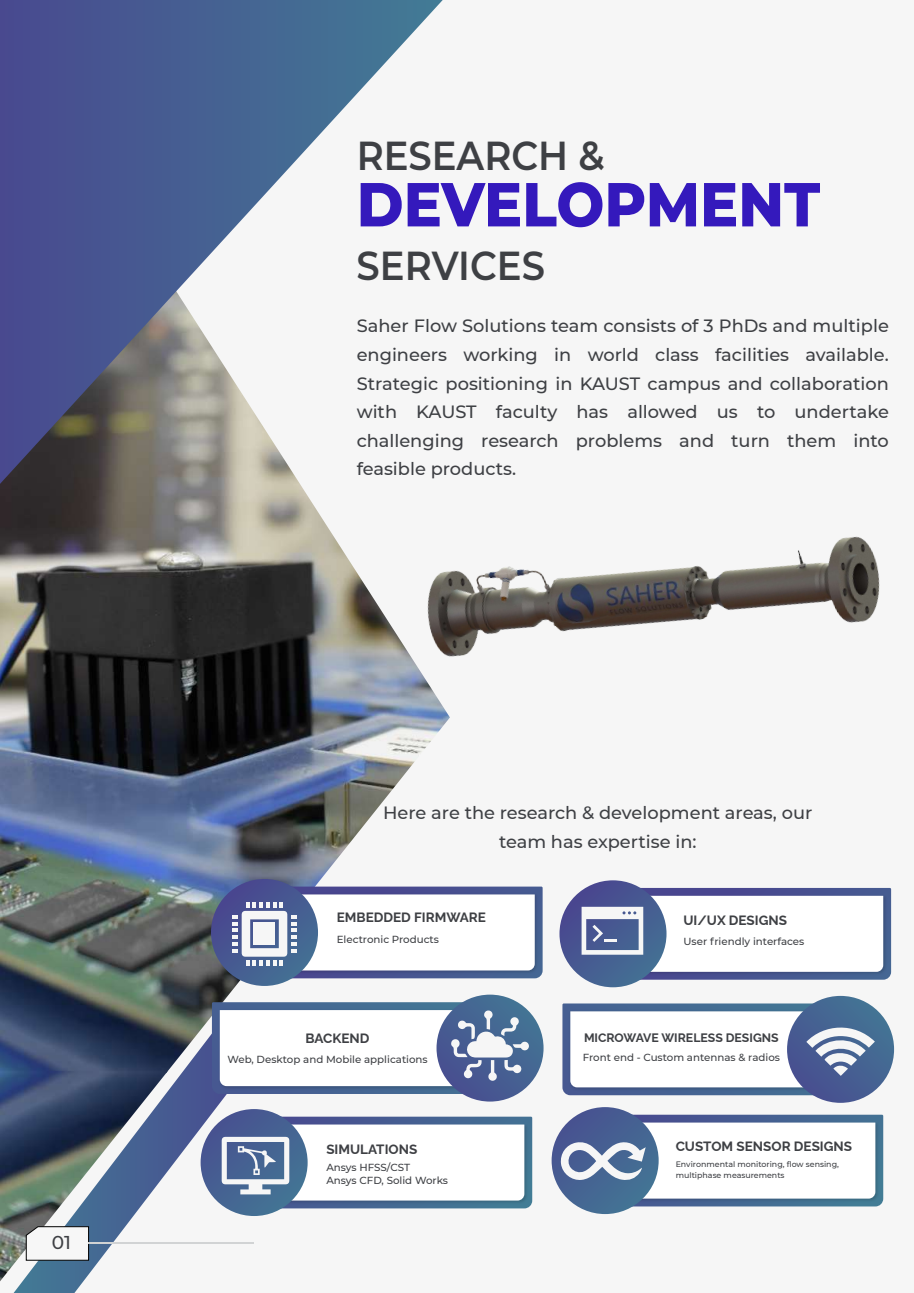
<style>
.page{position:relative;width:914px;height:1293px;background:#fff}
.page>*{position:absolute;margin:0;border:0;box-sizing:border-box;transform-origin:0 0}
.t1{font:800 61.98px "Montserrat";color:#3419bc;scale:.92 1}
.t2{font:600 40.33px "Montserrat";color:#3e4044;scale:.92 1}
.t3{font:500 18.57px "Montserrat";color:#3e4044}
.t4{font:500 17.77px/28.6px "Montserrat";color:#3e4044;text-align:justify}
.t5{font:100 13.47px "Raleway";color:#3e4044}
.t6{font:100 12.25px "Raleway";color:#3e4044}
.t7{font:500 10.25px/13.2px "Montserrat";color:#3e4044}
.t8{font:500 7.9px/10.9px "Montserrat";color:#3e4044}
</style>
<div class="page">
<div style="left:0;top:0;width:913px;height:1293px;background:#f6f6f6"></div>
<svg style="left:14px;top:1073px;width:240px;height:220px"></svg>
<img style="left:0;top:484px;width:450px;height:589px">
<img style="left:0;top:1071px;width:168px;height:210px">
<svg style="left:0;top:0;width:442px;height:484px"></svg>
<svg style="left:26px;top:1226px;width:63px;height:35px"></svg>
<hr style="left:88px;top:1243px;width:166px;height:1px;background:#d1d3d4">
<svg style="left:211px;top:879px;width:107px;height:107px;background:#485390"></svg>
<svg style="left:232px;top:887px;width:310px;height:91px"></svg>
<div style="left:253px;top:923px;width:22px;height:22px;background:#f6f6f6"></div>
<svg style="left:559px;top:880px;width:107px;height:107px;background:#4e5794"></svg>
<svg style="left:581px;top:888px;width:309px;height:92px"></svg>
<svg style="left:436px;top:995px;width:107px;height:107px"></svg>
<svg style="left:212px;top:1002px;width:317px;height:92px"></svg>
<svg style="left:786px;top:996px;width:107px;height:107px;background:#476a94"></svg>
<svg style="left:562px;top:1003px;width:312px;height:92px"></svg>
<svg style="left:200px;top:1109px;width:107px;height:107px;background:#4e6396"></svg>
<svg style="left:222px;top:1117px;width:310px;height:91px"></svg>
<svg style="left:551px;top:1107px;width:107px;height:107px"></svg>
<svg style="left:559px;top:1115px;width:324px;height:91px"></svg>
<img style="left:376px;top:350px;width:504px;height:461px">
<img style="left:554px;top:577px;width:134px;height:47px">
<p class="t3" style="left:52px;top:1229px;width:21px">01</p>
<h2 class="t2" style="left:356px;top:127px;width:271px">RESEARCH &amp;</h2>
<h1 class="t1" style="left:356px;top:159px;width:505px">DEVELOPMENT</h1>
<h2 class="t2" style="left:356px;top:237px;width:206px">SERVICES</h2>
<p class="t4" style="left:356px;top:311px;width:533px">Saher Flow Solutions team consists of 3 PhDs and multiple engineers working in world class facilities available.<br>Strategic positioning in KAUST campus and collaboration with KAUST faculty has allowed us to undertake challenging research problems and turn them into feasible products.</p>
<p class="t4" style="left:383px;top:798px;width:430px;text-align:center">Here are the research &amp; development areas, our team has expertise in:</p>
<p class="t5" style="left:336px;top:906px;width:151px">EMBEDDED FIRMWARE</p>
<p class="t7" style="left:336px;top:932px;width:104px">Electronic Products</p>
<p class="t5" style="left:683px;top:909px;width:105px">UI/UX DESIGNS</p>
<p class="t7" style="left:683px;top:935px;width:122px">User friendly interfaces</p>
<p class="t5" style="left:305px;top:1027px;width:65px">BACKEND</p>
<p class="t7" style="left:227px;top:1053px;width:202px">Web, Desktop and Mobile applications</p>
<p class="t6" style="left:584px;top:1028px;width:196px">MICROWAVE WIRELESS DESIGNS</p>
<p class="t7" style="left:582px;top:1050px;width:199px">Front end - Custom antennas &amp; radios</p>
<p class="t5" style="left:326px;top:1138px;width:92px">SIMULATIONS</p>
<p class="t7" style="left:326px;top:1160px;width:123px">Ansys HFSS/CST<br>Ansys CFD, Solid Works</p>
<p class="t5" style="left:675px;top:1136px;width:178px">CUSTOM SENSOR DESIGNS</p>
<p class="t8" style="left:675px;top:1159px;width:165px">Environmental monitoring, flow sensing, multiphase measurements</p>
</div>
